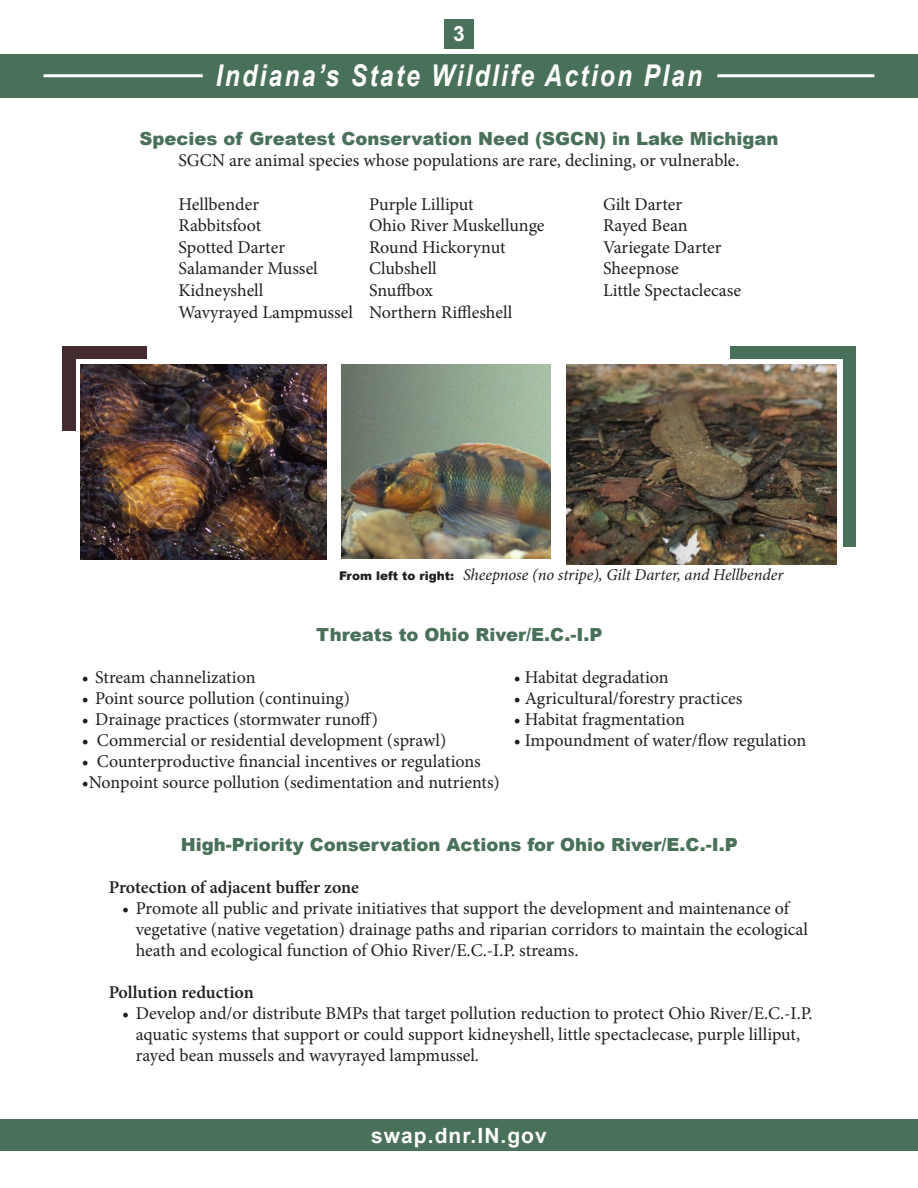
<style>
.page{position:relative;width:918px;height:1188px;background:#fff}
.page>*{position:absolute;margin:0;border:0;box-sizing:border-box;transform-origin:0 0}
.t1{font:italic 700 30px "Arial Narrow";letter-spacing:.075em;color:#fff}
.t2{font:700 21px "Arial";letter-spacing:.05em;color:#fff}
.t3{font:18px/21px "Minion Pro";color:#231f20}
.t4{font:900 18px "Arial";color:#497058}
.t5{font:600 18px "Minion Pro";letter-spacing:-.005em;color:#231f20}
.t6{font:italic 16.5px "Minion Pro";letter-spacing:-.005em;color:#231f20}
.s1{font-family:"Arial";font-weight:900;font-style:normal;font-size:12px}
</style>
<div class="page">
<div style="left:444px;top:20px;width:30px;height:30px;background:#497058"></div>
<div style="left:0;top:1120px;width:918px;height:31px;background:#497058"></div>
<div style="left:0;top:54px;width:918px;height:44px;background:#497058"></div>
<hr style="left:44px;top:74px;width:159px;height:3px;background:#fff">
<hr style="left:717px;top:74px;width:158px;height:3px;background:#fff">
<div style="left:730px;top:346px;width:126px;height:201px;background:#497058"></div>
<div style="left:717px;top:359px;width:125px;height:194px;background:linear-gradient(to right,#fff,#fff)"></div>
<div style="left:62px;top:346px;width:85px;height:85px;background:#442b2f"></div>
<div style="left:76px;top:359px;width:85px;height:85px;background:#fff"></div>
<img style="left:566px;top:365px;width:270px;height:200px">
<img style="left:80px;top:365px;width:246px;height:194px">
<img style="left:342px;top:365px;width:209px;height:194px">
<p class="t2" style="left:453px;top:20px;width:13px">3</p>
<h1 class="t1" style="left:216px;top:53px;width:488px">Indiana’s State Wildlife Action Plan</h1>
<p class="t4" style="left:140px;top:125px;width:640px">Species of Greatest Conservation Need (SGCN) in Lake Michigan</p>
<p class="t3" style="left:178px;top:150px;width:563px">SGCN are animal species whose populations are rare, declining, or vulnerable.</p>
<p class="t3" style="left:179px;top:193px;width:82px">Hellbender</p>
<p class="t3" style="left:369px;top:193px;width:106px">Purple Lilliput</p>
<p class="t3" style="left:603px;top:193px;width:81px">Gilt Darter</p>
<p class="t3" style="left:179px;top:215px;width:84px">Rabbitsfoot</p>
<p class="t3" style="left:369px;top:215px;width:177px">Ohio River Muskellunge</p>
<p class="t3" style="left:603px;top:215px;width:86px">Rayed Bean</p>
<p class="t3" style="left:179px;top:237px;width:108px">Spotted Darter</p>
<p class="t3" style="left:369px;top:237px;width:138px">Round Hickorynut</p>
<p class="t3" style="left:603px;top:237px;width:120px">Variegate Darter</p>
<p class="t3" style="left:179px;top:258px;width:141px">Salamander Mussel</p>
<p class="t3" style="left:369px;top:258px;width:69px">Clubshell</p>
<p class="t3" style="left:603px;top:258px;width:77px">Sheepnose</p>
<p class="t3" style="left:179px;top:280px;width:86px">Kidneyshell</p>
<p class="t3" style="left:369px;top:280px;width:66px">Snuffbox</p>
<p class="t3" style="left:603px;top:280px;width:140px">Little Spectaclecase</p>
<p class="t3" style="left:179px;top:301px;width:335px">Wavyrayed Lampmussel Northern Riffleshell</p>
<p class="t6" style="left:339px;top:564px;width:446px"><span class="s1">From left to right:</span> Sheepnose (no stripe), Gilt Darter, and Hellbender</p>
<p class="t4" style="left:316px;top:622px;width:288px">Threats to Ohio River/E.C.-I.P</p>
<p class="t3" style="left:82px;top:667px;width:175px">• Stream channelization</p>
<p class="t3" style="left:514px;top:667px;width:157px">• Habitat degradation</p>
<p class="t3" style="left:82px;top:688px;width:270px">• Point source pollution (continuing)</p>
<p class="t3" style="left:514px;top:688px;width:230px">• Agricultural/forestry practices</p>
<p class="t3" style="left:82px;top:709px;width:298px">• Drainage practices (stormwater runoff)</p>
<p class="t3" style="left:514px;top:709px;width:173px">• Habitat fragmentation</p>
<p class="t3" style="left:82px;top:730px;width:366px">• Commercial or residential development (sprawl)</p>
<p class="t3" style="left:514px;top:730px;width:294px">• Impoundment of water/flow regulation</p>
<p class="t3" style="left:82px;top:751px;width:401px">• Counterproductive financial incentives or regulations</p>
<p class="t3" style="left:82px;top:772px;width:420px">•Nonpoint source pollution (sedimentation and nutrients)</p>
<p class="t4" style="left:181px;top:832px;width:559px">High-Priority Conservation Actions for Ohio River/E.C.-I.P</p>
<p class="t5" style="left:109px;top:875px;width:252px">Protection of adjacent buffer zone</p>
<p class="t3" style="left:136px;top:898px;width:674px;text-indent:-14px">• Promote all public and private initiatives that support the development and maintenance of vegetative (native vegetation) drainage paths and riparian corridors to maintain the ecological heath and ecological function of Ohio River/E.C.-I.P. streams.</p>
<p class="t5" style="left:109px;top:980px;width:147px">Pollution reduction</p>
<p class="t3" style="left:136px;top:1003px;width:678px;text-indent:-14px">• Develop and/or distribute BMPs that target pollution reduction to protect Ohio River/E.C.-I.P. aquatic systems that support or could support kidneyshell, little spectaclecase, purple lilliput, rayed bean mussels and wavyrayed lampmussel.</p>
<p class="t2" style="left:371px;top:1121px;width:177px">swap.dnr.IN.gov</p>
</div>
